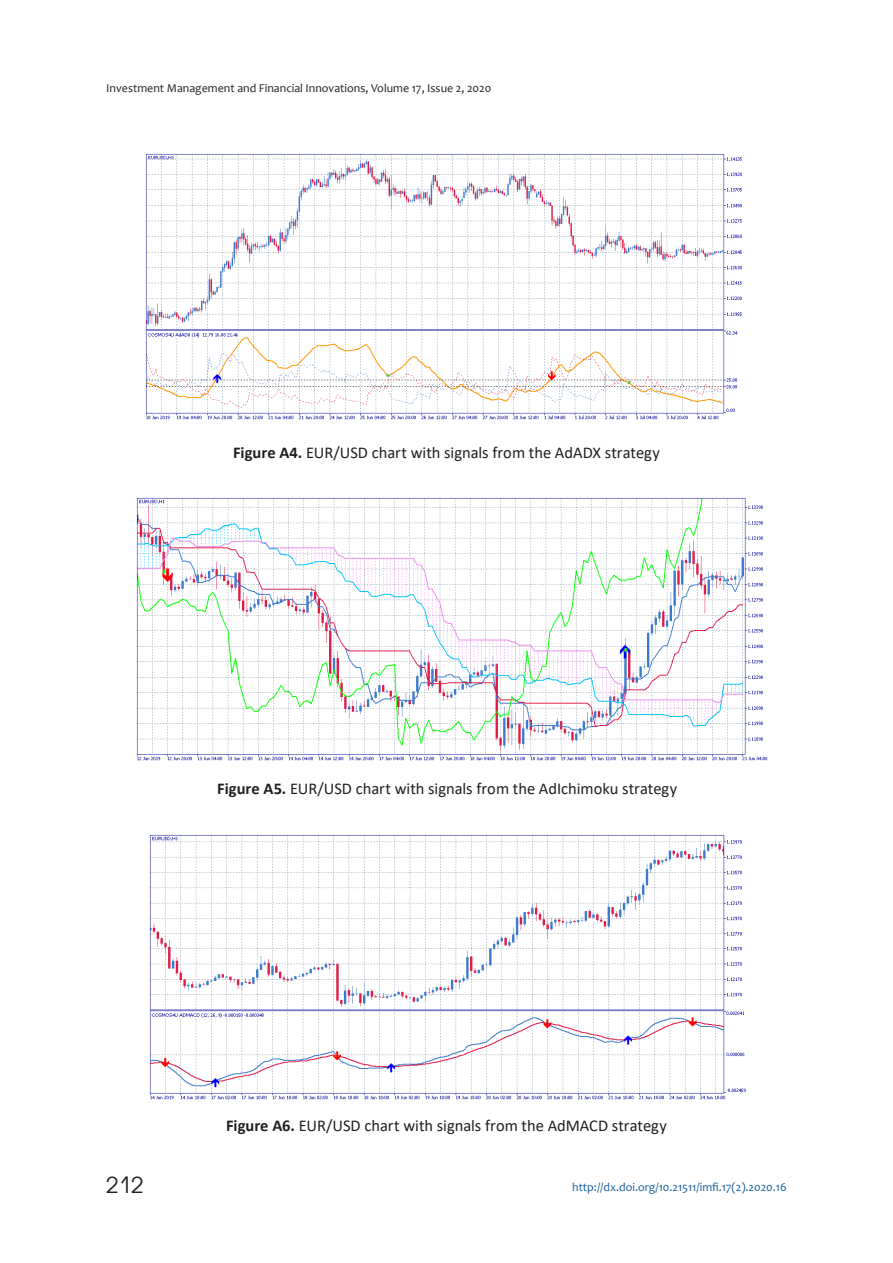
<style>
.page{position:relative;width:893px;height:1263px;background:#fff}
.page>*{position:absolute;margin:0;border:0;box-sizing:border-box;transform-origin:0 0}
.t1{font:22.5px "Avant Garde Gothic C";color:#231f20}
.t2{font:16.5px "Calibri";color:#231f20}
.t3{font:12px "Candara";color:#231f20}
.t4{font:12px "Candara";color:#175d9e}
.s1{font-weight:700}
</style>
<div class="page">
<img style="left:146px;top:154px;width:596px;height:266px">
<img style="left:136px;top:497px;width:632px;height:264px">
<img style="left:149px;top:834px;width:597px;height:266px">
<p class="t3" style="left:106px;top:83px;width:386px">Investment Management and Financial Innovations, Volume 17, Issue 2, 2020</p>
<p class="t2" style="left:233px;top:441px;width:428px"><span class="s1">Figure A4.</span> EUR/USD chart with signals from the AdADX strategy</p>
<p class="t2" style="left:217px;top:777px;width:462px"><span class="s1">Figure A5.</span> EUR/USD chart with signals from the AdIchimoku strategy</p>
<h1 class="t1" style="left:106px;top:1172px;width:39px">212</h1>
<p class="t2" style="left:226px;top:1114px;width:442px"><span class="s1">Figure A6.</span> EUR/USD chart with signals from the AdMACD strategy</p>
<p class="t4" style="left:572px;top:1179px;width:216px">http://dx.doi.org/10.21511/imfi.17(2).2020.16</p>
</div>
